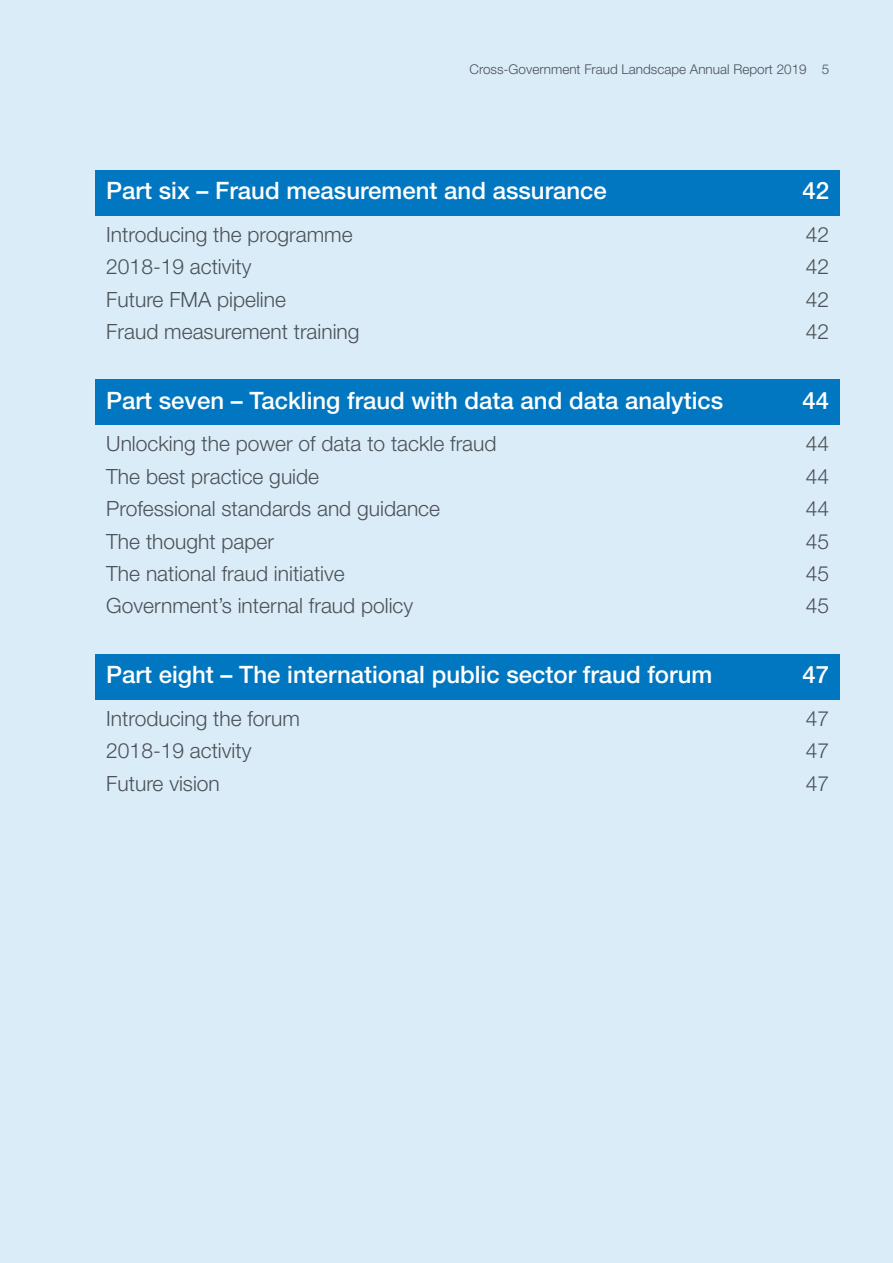
<style>
.page{position:relative;width:893px;height:1263px;background:#daecf8}
.page>*{position:absolute;margin:0;border:0;box-sizing:border-box;transform-origin:0 0}
.t1{font:500 24px "Helvetica Neue";color:#fff}
.t2{font:300 21px "Helvetica Neue";color:#4b5157}
.t3{font:300 13.5px "Helvetica Neue";color:#4b5157}
</style>
<div class="page">
<div style="left:96px;top:170px;width:744px;height:45px;background:#0077c0"></div>
<div style="left:96px;top:380px;width:744px;height:45px;background:#0077c0"></div>
<div style="left:96px;top:654px;width:744px;height:45px;background:#0077c0"></div>
<p class="t3" style="left:470px;top:61px;width:361px">Cross-Government Fraud Landscape Annual Report 2019 5</p>
<p class="t1" style="left:106px;top:177px;width:502px">Part six – Fraud measurement and assurance</p>
<p class="t1" style="left:802px;top:177px;width:28px">42</p>
<p class="t2" style="left:106px;top:221px;width:248px">Introducing the programme</p>
<p class="t2" style="left:806px;top:221px;width:25px">42</p>
<p class="t2" style="left:106px;top:254px;width:147px">2018-19 activity</p>
<p class="t2" style="left:806px;top:254px;width:25px">42</p>
<p class="t2" style="left:106px;top:286px;width:181px">Future FMA pipeline</p>
<p class="t2" style="left:806px;top:286px;width:25px">42</p>
<p class="t2" style="left:106px;top:319px;width:255px">Fraud measurement training</p>
<p class="t2" style="left:806px;top:319px;width:25px">42</p>
<p class="t1" style="left:106px;top:386px;width:618px">Part seven – Tackling fraud with data and data analytics</p>
<p class="t1" style="left:802px;top:386px;width:28px">44</p>
<p class="t2" style="left:106px;top:431px;width:392px">Unlocking the power of data to tackle fraud</p>
<p class="t2" style="left:806px;top:431px;width:25px">44</p>
<p class="t2" style="left:106px;top:463px;width:214px">The best practice guide</p>
<p class="t2" style="left:806px;top:463px;width:25px">44</p>
<p class="t2" style="left:106px;top:496px;width:335px">Professional standards and guidance</p>
<p class="t2" style="left:806px;top:496px;width:25px">44</p>
<p class="t2" style="left:106px;top:528px;width:169px">The thought paper</p>
<p class="t2" style="left:806px;top:528px;width:25px">45</p>
<p class="t2" style="left:106px;top:561px;width:240px">The national fraud initiative</p>
<p class="t2" style="left:806px;top:561px;width:25px">45</p>
<p class="t2" style="left:106px;top:593px;width:308px">Government’s internal fraud policy</p>
<p class="t2" style="left:806px;top:593px;width:25px">45</p>
<p class="t1" style="left:106px;top:660px;width:607px">Part eight – The international public sector fraud forum</p>
<p class="t1" style="left:802px;top:660px;width:28px">47</p>
<p class="t2" style="left:106px;top:705px;width:195px">Introducing the forum</p>
<p class="t2" style="left:806px;top:705px;width:25px">47</p>
<p class="t2" style="left:106px;top:738px;width:147px">2018-19 activity</p>
<p class="t2" style="left:806px;top:738px;width:25px">47</p>
<p class="t2" style="left:106px;top:770px;width:115px">Future vision</p>
<p class="t2" style="left:806px;top:770px;width:25px">47</p>
</div>
